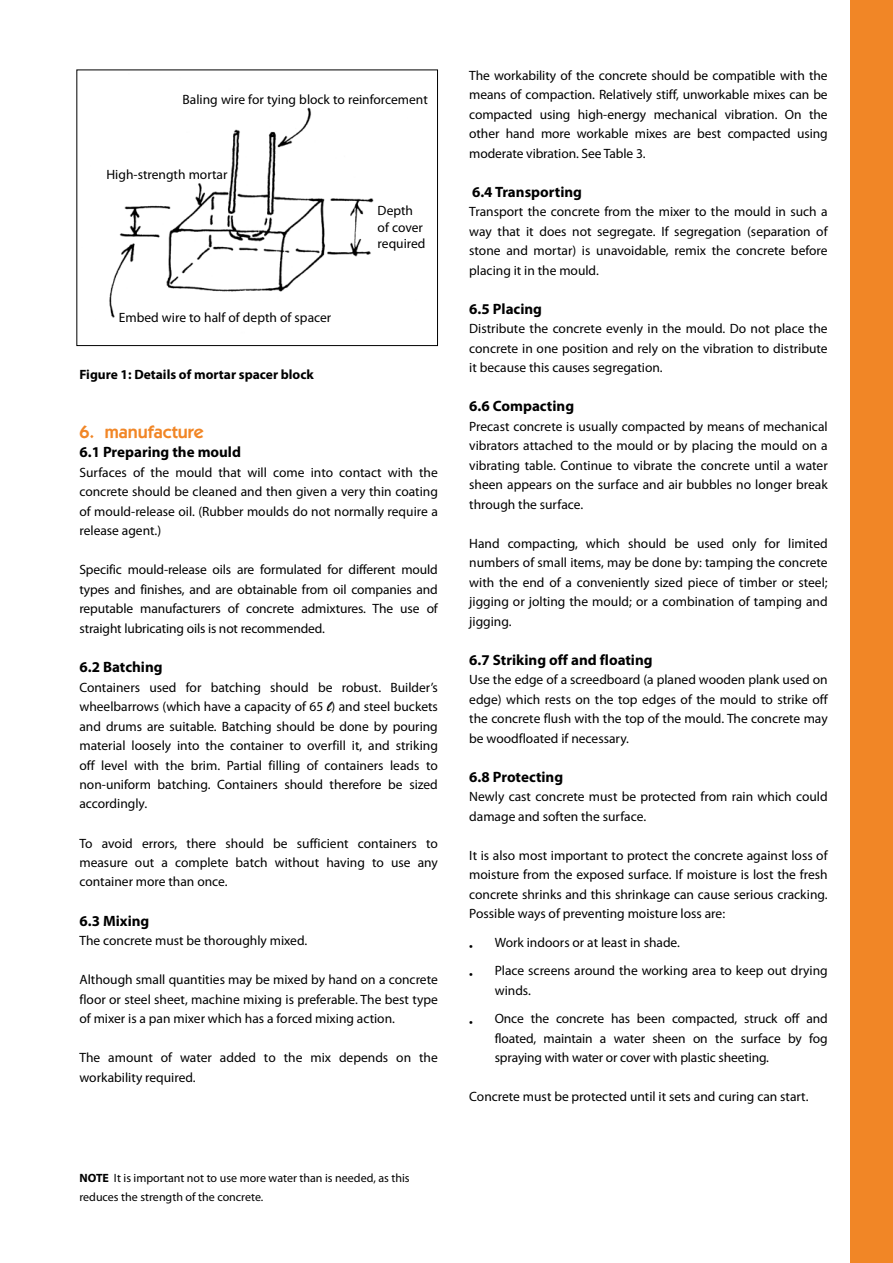
<style>
.page{position:relative;width:893px;height:1263px;background:#fff}
.page>*{position:absolute;margin:0;border:0;box-sizing:border-box;transform-origin:0 0}
.t1{font:600 18px "ITC Kabel Std";color:#f18626}
.t2{font:700 15px "Myriad Pro";color:#000}
.t3{font:13.5px/19.5px "Myriad Pro";color:#000;text-align:justify}
.t4{font:700 13.5px "Myriad Pro";color:#000}
.t5{font:12px/19.5px "Myriad Pro";color:#000}
.s1{font-family:"Brush Script";font-size:15px}
.s2{font-weight:700}
</style>
<div class="page">
<img style="left:109px;top:107px;width:265px;height:211px">
<div style="left:76px;top:70px;width:362px;height:276px;border:1px solid #000"></div>
<div style="left:850px;top:0;width:43px;height:1263px;background:#f18626"></div>
<p class="t3" style="left:183px;top:89px;width:247px">Baling wire for tying block to reinforcement</p>
<p class="t3" style="left:106px;top:165px;width:123px">High-strength mortar</p>
<p class="t3" style="left:119px;top:307px;width:214px">Embed wire to half of depth of spacer</p>
<p class="t4" style="left:79px;top:366px;width:236px">Figure 1: Details of mortar spacer block</p>
<p class="t3" style="left:378px;top:202px;width:49px;line-height:16.5px;text-align:left">Depth of cover required</p>
<h1 class="t1" style="left:79px;top:421px;width:126px">6. manufacture</h1>
<p class="t2" style="left:79px;top:443px;width:163px">6.1 Preparing the mould</p>
<p class="t3" style="left:79px;top:462px;width:360px">Surfaces of the mould that will come into contact with the concrete should be cleaned and then given a very thin coating of mould-release oil. (Rubber moulds do not normally require a release agent.)</p>
<p class="t3" style="left:79px;top:560px;width:360px">Specific mould-release oils are formulated for different mould types and finishes, and are obtainable from oil companies and reputable manufacturers of concrete admixtures. The use of straight lubricating oils is not recommended.</p>
<p class="t2" style="left:79px;top:657px;width:85px">6.2 Batching</p>
<p class="t3" style="left:79px;top:677px;width:360px">Containers used for batching should be robust. Builder’s wheelbarrows (which have a capacity of 65 <span class="s1">l</span>) and steel buckets and drums are suitable. Batching should be done by pouring material loosely into the container to overfill it, and striking off level with the brim. Partial filling of containers leads to non-uniform batching. Containers should therefore be sized accordingly.</p>
<p class="t3" style="left:79px;top:833px;width:360px">To avoid errors, there should be sufficient containers to measure out a complete batch without having to use any container more than once.</p>
<p class="t2" style="left:79px;top:911px;width:71px">6.3 Mixing</p>
<p class="t3" style="left:79px;top:930px;width:229px">The concrete must be thoroughly mixed.</p>
<p class="t3" style="left:79px;top:969px;width:360px">Although small quantities may be mixed by hand on a concrete floor or steel sheet, machine mixing is preferable. The best type of mixer is a pan mixer which has a forced mixing action.</p>
<p class="t3" style="left:79px;top:1047px;width:360px">The amount of water added to the mix depends on the workability required.</p>
<p class="t5" style="left:79px;top:1168px;width:332px"><span class="s2">NOTE</span> It is important not to use more water than is needed, as this reduces the strength of the concrete.</p>
<p class="t3" style="left:469px;top:65px;width:360px">The workability of the concrete should be compatible with the means of compaction. Relatively stiff, unworkable mixes can be compacted using high-energy mechanical vibration. On the other hand more workable mixes are best compacted using moderate vibration. See Table 3.</p>
<p class="t2" style="left:472px;top:182px;width:112px">6.4 Transporting</p>
<p class="t3" style="left:469px;top:202px;width:360px">Transport the concrete from the mixer to the mould in such a way that it does not segregate. If segregation (separation of stone and mortar) is unavoidable, remix the concrete before placing it in the mould.</p>
<p class="t2" style="left:469px;top:299px;width:74px">6.5 Placing</p>
<p class="t3" style="left:469px;top:319px;width:360px">Distribute the concrete evenly in the mould. Do not place the concrete in one position and rely on the vibration to distribute it because this causes segregation.</p>
<p class="t2" style="left:469px;top:396px;width:106px">6.6 Compacting</p>
<p class="t3" style="left:469px;top:416px;width:360px">Precast concrete is usually compacted by means of mechanical vibrators attached to the mould or by placing the mould on a vibrating table. Continue to vibrate the concrete until a water sheen appears on the surface and air bubbles no longer break through the surface.</p>
<p class="t3" style="left:469px;top:533px;width:360px">Hand compacting, which should be used only for limited numbers of small items, may be done by: tamping the concrete with the end of a conveniently sized piece of timber or steel; jigging or jolting the mould; or a combination of tamping and jigging.</p>
<p class="t2" style="left:469px;top:650px;width:185px">6.7 Striking off and floating</p>
<p class="t3" style="left:469px;top:670px;width:360px">Use the edge of a screedboard (a planed wooden plank used on edge) which rests on the top edges of the mould to strike off the concrete flush with the top of the mould. The concrete may be woodfloated if necessary.</p>
<p class="t2" style="left:469px;top:767px;width:95px">6.8 Protecting</p>
<p class="t3" style="left:469px;top:787px;width:360px">Newly cast concrete must be protected from rain which could damage and soften the surface.</p>
<p class="t3" style="left:469px;top:845px;width:360px">It is also most important to protect the concrete against loss of moisture from the exposed surface. If moisture is lost the fresh concrete shrinks and this shrinkage can cause serious cracking.<br>Possible ways of preventing moisture loss are:</p>
<p class="t3" style="left:469px;top:932px;width:212px">• Work indoors or at least in shade.</p>
<p class="t3" style="left:495px;top:961px;width:334px;text-indent:-26px">• Place screens around the working area to keep out drying winds.</p>
<p class="t3" style="left:495px;top:1009px;width:334px;text-indent:-26px">• Once the concrete has been compacted, struck off and floated, maintain a water sheen on the surface by fog spraying with water or cover with plastic sheeting.</p>
<p class="t3" style="left:469px;top:1087px;width:341px">Concrete must be protected until it sets and curing can start.</p>
</div>
